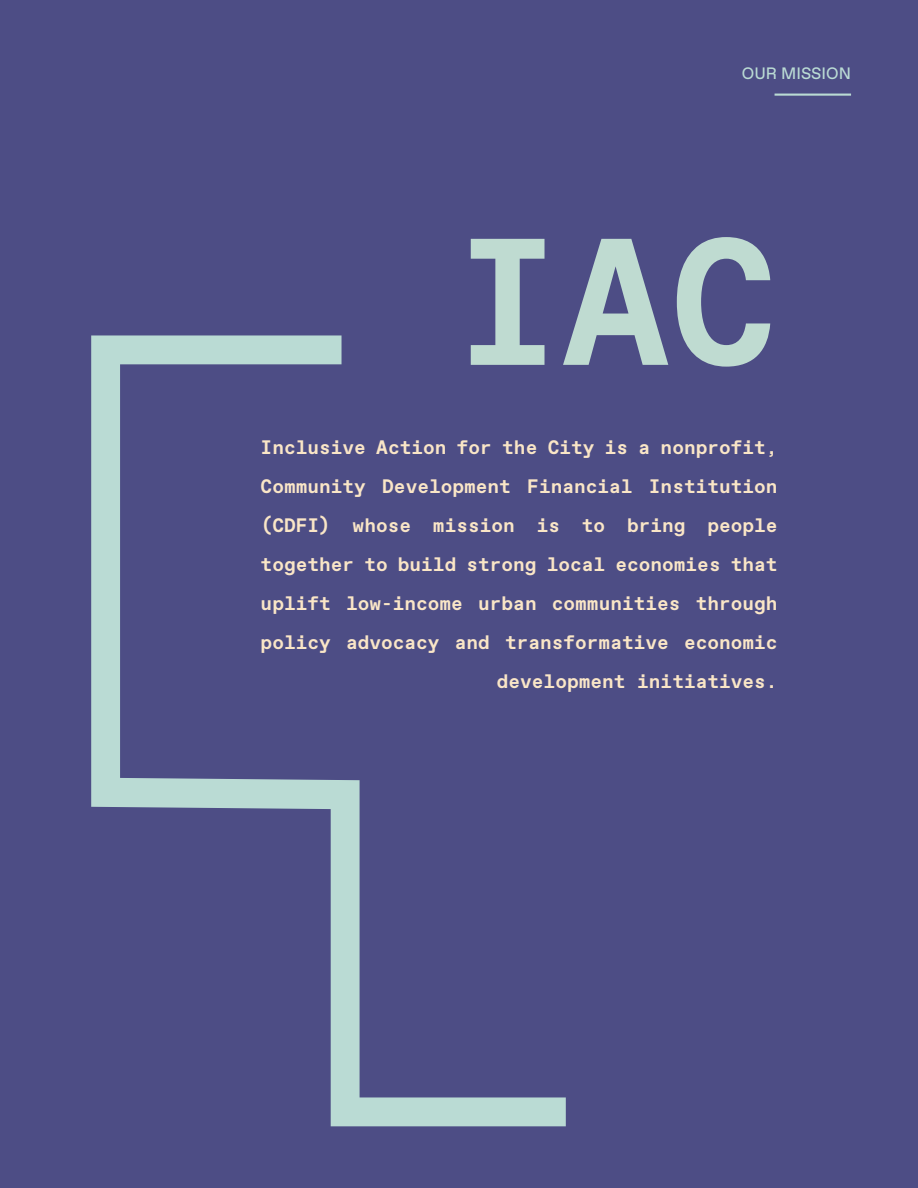
<style>
.page{position:relative;width:918px;height:1188px;background:#4d4d85}
.page>*{position:absolute;margin:0;border:0;box-sizing:border-box;transform-origin:0 0}
.t1{font:700 180px "Favorit Mono";color:#bfdbd1}
.t2{font:700 19.5px/39px "Favorit Mono";color:#fae6c7;text-align:right}
.t3{font:16.5px "Favorit";color:#badbd4}
</style>
<div class="page">
<svg style="left:91px;top:335px;width:475px;height:791px"></svg>
<hr style="left:775px;top:94px;width:76px;height:2px;background:#badbd4">
<p class="t3" style="left:742px;top:62px;width:111px">OUR MISSION</p>
<p class="t1" style="left:454px;top:182px;width:325px">IAC</p>
<p class="t2" style="left:261px;top:428px;width:519px">Inclusive Action for the City is a nonprofit, Community Development Financial Institution (CDFI) whose mission is to bring people together to build strong local economies that uplift low-income urban communities through policy advocacy and transformative economic development initiatives.</p>
</div>
